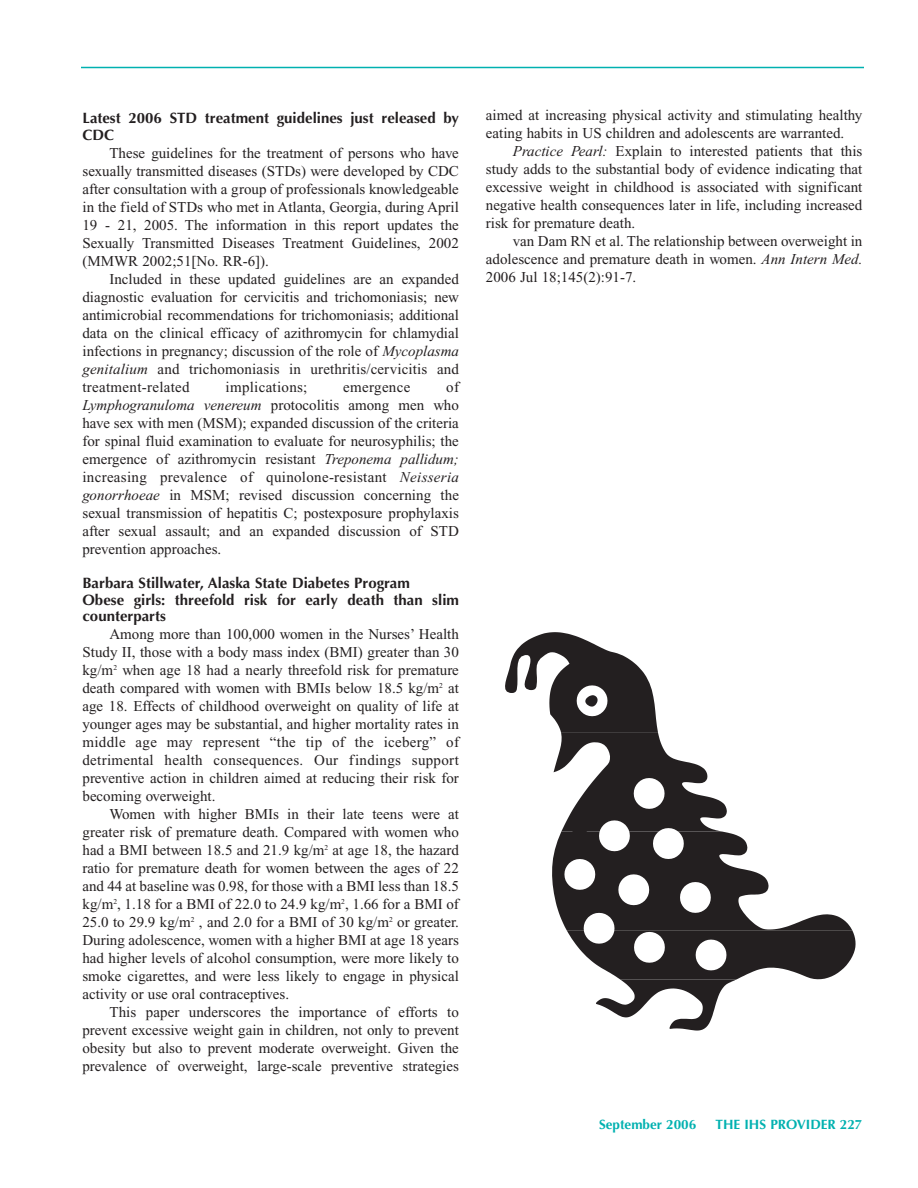
<style>
.page{position:relative;width:918px;height:1188px;background:#fff}
.page>*{position:absolute;margin:0;border:0;box-sizing:border-box;transform-origin:0 0}
.t1{font:15px/18px "Times New Roman";color:#231f20;text-align:justify}
.t2{font:700 15px/16.5px "Optima";color:#231f20}
.t3{font:15px "Times New Roman";letter-spacing:.02em;color:#231f20}
.t4{font:700 13.5px "Optima";color:#00b1b0}
.s1{font-style:italic}
</style>
<div class="page">
<hr style="left:81px;top:67px;width:783px;height:1px;background:#00b1b0">
<svg style="left:505px;top:632px;width:351px;height:399px"></svg>
<p class="t2" style="left:82px;top:111px;width:378px">Latest 2006 STD treatment guidelines just released by<br>CDC</p>
<p class="t1" style="left:110px;top:145px;width:351px">These guidelines for the treatment of persons who have</p>
<p class="t1" style="left:82px;top:163px;width:378px">sexually transmitted diseases (STDs) were developed by CDC</p>
<p class="t1" style="left:82px;top:181px;width:378px">after consultation with a group of professionals knowledgeable</p>
<p class="t1" style="left:82px;top:199px;width:378px">in the field of STDs who met in Atlanta, Georgia, during April</p>
<p class="t1" style="left:82px;top:217px;width:378px">19 - 21, 2005. The information in this report updates the</p>
<p class="t1" style="left:82px;top:235px;width:378px">Sexually Transmitted Diseases Treatment Guidelines, 2002</p>
<p class="t1" style="left:82px;top:253px;width:188px">(MMWR 2002;51[No. RR-6]).</p>
<p class="t1" style="left:110px;top:271px;width:351px">Included in these updated guidelines are an expanded</p>
<p class="t1" style="left:82px;top:289px;width:378px">diagnostic evaluation for cervicitis and trichomoniasis; new</p>
<p class="t1" style="left:82px;top:307px;width:378px">antimicrobial recommendations for trichomoniasis; additional</p>
<p class="t1" style="left:82px;top:325px;width:378px">data on the clinical efficacy of azithromycin for chlamydial</p>
<p class="t1" style="left:82px;top:343px;width:378px">infections in pregnancy; discussion of the role of <span class="s1">Mycoplasma</span></p>
<p class="t1" style="left:82px;top:361px;width:378px"><span class="s1">genitalium</span> and trichomoniasis in urethritis/cervicitis and</p>
<p class="t3" style="left:82px;top:381px;width:109px">treatment-related</p>
<p class="t3" style="left:226px;top:381px;width:83px">implications;</p>
<p class="t3" style="left:343px;top:381px;width:69px">emergence</p>
<p class="t1" style="left:82px;top:379px;width:378px;text-indent:364px">of <span class="s1">Lymphogranuloma venereum</span> protocolitis among men who have sex with men (MSM); expanded discussion of the criteria for spinal fluid examination to evaluate for neurosyphilis; the emergence of azithromycin resistant <span class="s1">Treponema pallidum; </span>increasing prevalence of quinolone-resistant <span class="s1">Neisseria gonorrhoeae</span> in MSM; revised discussion concerning the sexual transmission of hepatitis C; postexposure prophylaxis after sexual assault; and an expanded discussion of STD prevention approaches.</p>
<p class="t2" style="left:82px;top:576px;width:378px">Barbara Stillwater, Alaska State Diabetes Program<br>Obese girls: threefold risk for early death than slim counterparts</p>
<p class="t1" style="left:110px;top:627px;width:351px">Among more than 100,000 women in the Nurses’ Health</p>
<p class="t1" style="left:82px;top:645px;width:378px">Study II, those with a body mass index (BMI) greater than 30</p>
<p class="t1" style="left:82px;top:663px;width:378px">kg/m<sup>2</sup> when age 18 had a nearly threefold risk for premature</p>
<p class="t1" style="left:82px;top:681px;width:378px">death compared with women with BMIs below 18.5 kg/m<sup>2</sup> at</p>
<p class="t1" style="left:83px;top:699px;width:378px">age 18. Effects of childhood overweight on quality of life at</p>
<p class="t1" style="left:83px;top:717px;width:378px">younger ages may be substantial, and higher mortality rates in</p>
<p class="t3" style="left:83px;top:737px;width:378px">middle age may represent “the tip of the iceberg” of</p>
<p class="t3" style="left:83px;top:755px;width:378px">detrimental health consequences. Our findings support</p>
<p class="t1" style="left:83px;top:771px;width:378px">preventive action in children aimed at reducing their risk for</p>
<p class="t1" style="left:83px;top:789px;width:135px">becoming overweight.</p>
<p class="t1" style="left:110px;top:807px;width:351px">Women with higher BMIs in their late teens were at</p>
<p class="t1" style="left:83px;top:825px;width:378px">greater risk of premature death. Compared with women who</p>
<p class="t1" style="left:83px;top:843px;width:378px">had a BMI between 18.5 and 21.9 kg/m<sup>2</sup> at age 18, the hazard</p>
<p class="t1" style="left:83px;top:861px;width:378px">ratio for premature death for women between the ages of 22</p>
<p class="t1" style="left:83px;top:879px;width:378px">and 44 at baseline was 0.98, for those with a BMI less than 18.5</p>
<p class="t1" style="left:83px;top:897px;width:378px">kg/m<sup>2</sup>, 1.18 for a BMI of 22.0 to 24.9 kg/m<sup>2</sup>, 1.66 for a BMI of</p>
<p class="t1" style="left:82px;top:915px;width:378px">25.0 to 29.9 kg/m<sup>2</sup> , and 2.0 for a BMI of 30 kg/m<sup>2</sup> or greater.</p>
<p class="t1" style="left:82px;top:933px;width:378px">During adolescence, women with a higher BMI at age 18 years</p>
<p class="t1" style="left:82px;top:951px;width:378px">had higher levels of alcohol consumption, were more likely to</p>
<p class="t1" style="left:82px;top:969px;width:378px">smoke cigarettes, and were less likely to engage in physical</p>
<p class="t1" style="left:82px;top:987px;width:208px">activity or use oral contraceptives.</p>
<p class="t1" style="left:109px;top:1005px;width:351px">This paper underscores the importance of efforts to</p>
<p class="t1" style="left:82px;top:1023px;width:378px">prevent excessive weight gain in children, not only to prevent</p>
<p class="t1" style="left:82px;top:1041px;width:378px">obesity but also to prevent moderate overweight. Given the</p>
<p class="t1" style="left:82px;top:1059px;width:378px">prevalence of overweight, large-scale preventive strategies</p>
<p class="t1" style="left:486px;top:107px;width:378px">aimed at increasing physical activity and stimulating healthy</p>
<p class="t1" style="left:486px;top:125px;width:360px">eating habits in US children and adolescents are warranted.</p>
<p class="t1" style="left:513px;top:143px;width:351px"><span class="s1">Practice Pearl:</span> Explain to interested patients that this</p>
<p class="t1" style="left:486px;top:161px;width:378px">study adds to the substantial body of evidence indicating that</p>
<p class="t1" style="left:486px;top:179px;width:378px">excessive weight in childhood is associated with significant</p>
<p class="t1" style="left:486px;top:197px;width:378px">negative health consequences later in life, including increased</p>
<p class="t1" style="left:486px;top:215px;width:151px">risk for premature death.</p>
<p class="t1" style="left:513px;top:233px;width:351px">van Dam RN et al. The relationship between overweight in</p>
<p class="t1" style="left:486px;top:251px;width:378px">adolescence and premature death in women. <span class="s1">Ann Intern Med.</span></p>
<p class="t1" style="left:486px;top:269px;width:152px">2006 Jul 18;145(2):91-7.</p>
<p class="t4" style="left:599px;top:1119px;width:99px">September 2006</p>
<p class="t4" style="left:716px;top:1119px;width:148px">THE IHS PROVIDER 227</p>
</div>
